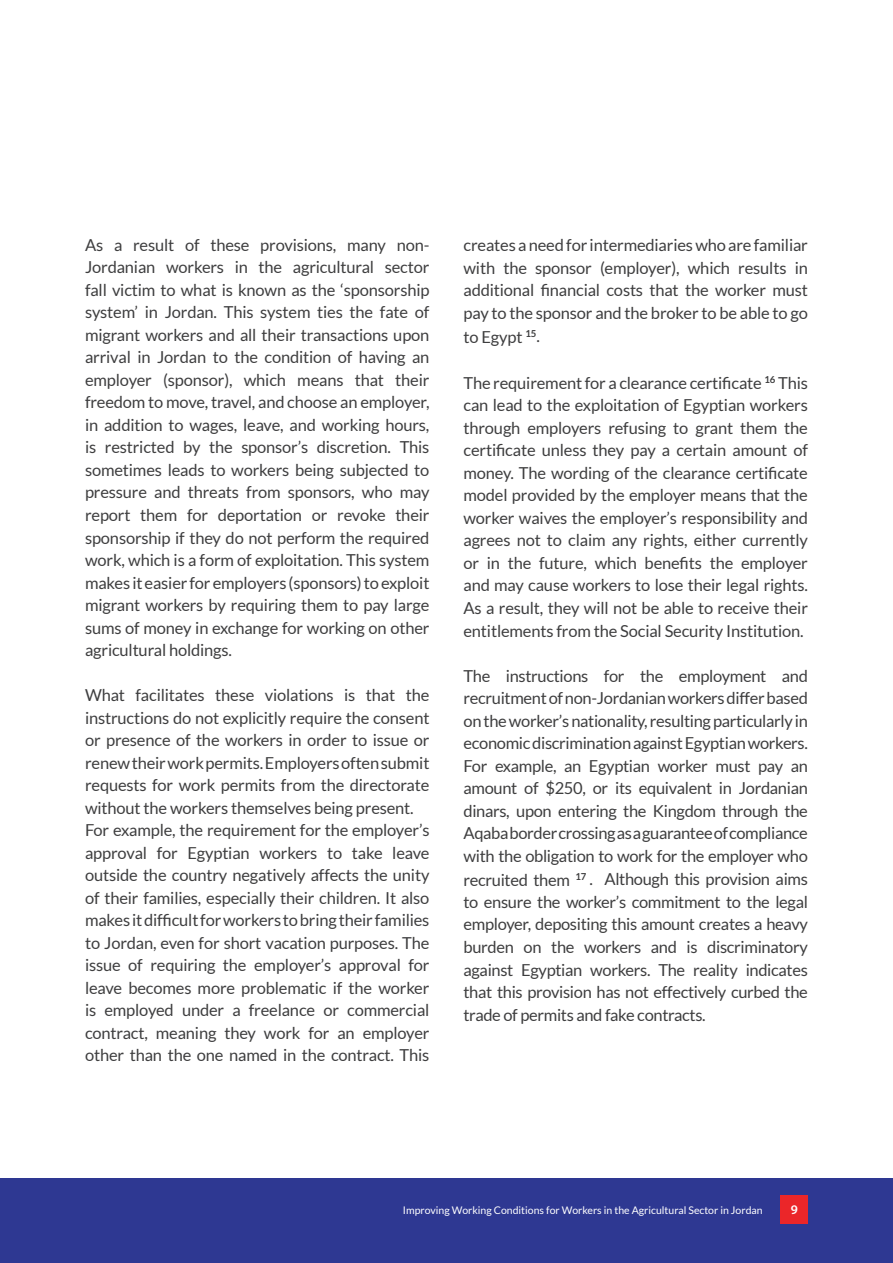
<style>
.page{position:relative;width:893px;height:1263px;background:#fff}
.page>*{position:absolute;margin:0;border:0;box-sizing:border-box;transform-origin:0 0}
.t1{font:16.5px/22.5px "Lato";letter-spacing:-.01em;color:#3e3e3f;text-align:justify}
.t2{font:600 13.2px "Myriad Pro";color:#fff}
.t3{font:10.5px "Lato";color:#fff}
</style>
<div class="page">
<div style="left:0;top:1178px;width:893px;height:85px;background:#2e3892"></div>
<div style="left:781px;top:1195px;width:27px;height:28px;background:#eb2629"></div>
<p class="t1" style="left:85px;top:234px;width:346px">As a result of these provisions, many non-Jordanian workers in the agricultural sector fall victim to what is known as the ‘sponsorship system’ in Jordan. This system ties the fate of migrant workers and all their transactions upon arrival in Jordan to the condition of having an employer (sponsor), which means that their freedom to move, travel, and choose an employer, in addition to wages, leave, and working hours, is restricted by the sponsor’s discretion. This sometimes leads to workers being subjected to pressure and threats from sponsors, who may report them for deportation or revoke their sponsorship if they do not perform the required work, which is a form of exploitation. This system makes it easier for employers (sponsors) to exploit migrant workers by requiring them to pay large sums of money in exchange for working on other agricultural holdings.</p>
<p class="t1" style="left:85px;top:684px;width:346px;text-align:left">What facilitates these violations is that the instructions do not explicitly require the consent or presence of the workers in order to issue or renew their work permits. Employers often submit requests for work permits from the directorate without the workers themselves being present.<br>For example, the requirement for the employer’s approval for Egyptian workers to take leave outside the country negatively affects the unity of their families, especially their children. It also makes it difficult for workers to bring their families to Jordan, even for short vacation purposes. The issue of requiring the employer’s approval for leave becomes more problematic if the worker is employed under a freelance or commercial contract, meaning they work for an employer other than the one named in the contract. This</p>
<p class="t1" style="left:463px;top:234px;width:346px">creates a need for intermediaries who are familiar with the sponsor (employer), which results in additional financial costs that the worker must pay to the sponsor and the broker to be able to go</p>
<p class="t1" style="left:463px;top:325px;width:78px">to Egypt <sup>15</sup>.</p>
<p class="t1" style="left:463px;top:372px;width:346px">The requirement for a clearance certificate <sup>16</sup> This can lead to the exploitation of Egyptian workers through employers refusing to grant them the certificate unless they pay a certain amount of money. The wording of the clearance certificate model provided by the employer means that the worker waives the employer’s responsibility and agrees not to claim any rights, either currently or in the future, which benefits the employer and may cause workers to lose their legal rights.<br>As a result, they will not be able to receive their entitlements from the Social Security Institution.</p>
<p class="t1" style="left:463px;top:664px;width:346px">The instructions for the employment and recruitment of non-Jordanian workers differ based on the worker’s nationality, resulting particularly in economic discrimination against Egyptian workers.<br>For example, an Egyptian worker must pay an amount of $250, or its equivalent in Jordanian dinars, upon entering the Kingdom through the Aqaba border crossing as a guarantee of compliance with the obligation to work for the employer who recruited them <sup>17</sup> . Although this provision aims to ensure the worker’s commitment to the legal employer, depositing this amount creates a heavy burden on the workers and is discriminatory against Egyptian workers. The reality indicates that this provision has not effectively curbed the trade of permits and fake contracts.</p>
<p class="t3" style="left:403px;top:1204px;width:361px">Improving Working Conditions for Workers in the Agricultural Sector in Jordan</p>
<p class="t2" style="left:791px;top:1201px;width:9px">9</p>
</div>
